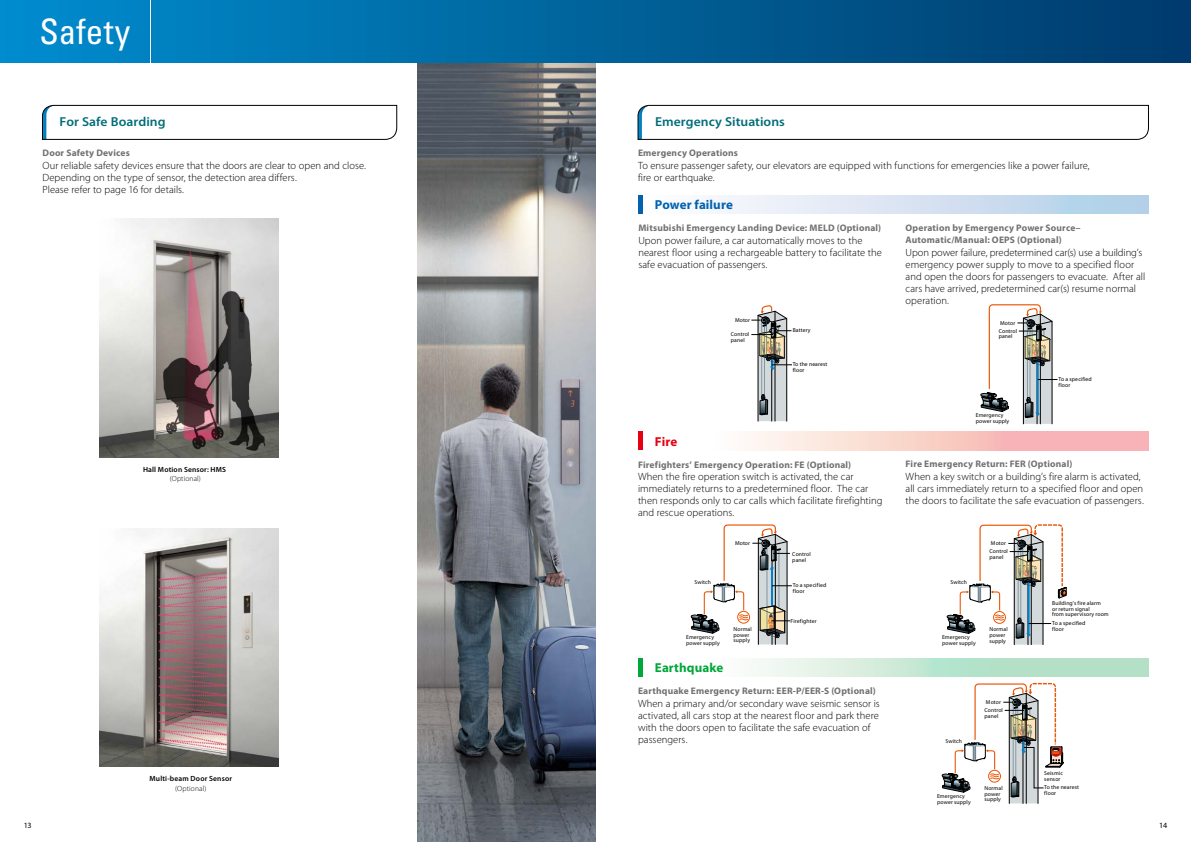
<style>
.page{position:relative;width:1191px;height:842px;background:#fff}
.page>*{position:absolute;margin:0;border:0;box-sizing:border-box;transform-origin:0 0}
.t1{font:condensed 35px "Univers";color:#fff}
.t2{font:600 13px "Myriad Pro";letter-spacing:.005em;color:#006d79;scale:1.05 1}
.t3{font:700 13px "Myriad Pro";letter-spacing:.005em;color:#0062b1}
.t4{font:700 13px "Myriad Pro";letter-spacing:.01em;color:#00a73b}
.t5{font:700 13px "Myriad Pro";color:#e60012}
.t6{font:300 10.5px/12px "Myriad Pro";letter-spacing:.005em;color:#000}
.t7{font:700 9.5px/12px "Myriad Pro";letter-spacing:.02em;color:#727171}
.t8{font:8px "Myriad Pro";color:#000}
.t9{font:600 7.5px/9.5px "Myriad Pro";letter-spacing:.025em;color:#000;text-align:center}
.t10{font:5.7px/5.7px "Myriad Pro";letter-spacing:.02em;color:#000}
.s1{font-weight:300}
</style>
<div class="page">
<img style="left:417px;top:63px;width:178px;height:779px">
<svg style="left:642px;top:658px;width:506px;height:19px"></svg>
<div style="left:638px;top:195px;width:510px;height:19px;background:linear-gradient(to right,#fffbfe,#b2cfe8)"></div>
<svg style="left:642px;top:432px;width:506px;height:18px"></svg>
<img style="left:99px;top:219px;width:179px;height:238px">
<img style="left:99px;top:528px;width:179px;height:239px">
<svg style="left:980px;top:304px;width:77px;height:120px"></svg>
<svg style="left:691px;top:524px;width:101px;height:121px"></svg>
<hr style="left:775px;top:534px;width:1px;height:110px;background:#000">
<svg style="left:947px;top:524px;width:119px;height:121px"></svg>
<hr style="left:1031px;top:534px;width:1px;height:111px;background:#000">
<hr style="left:1022px;top:543px;width:1px;height:39px;background:#2a5263">
<svg style="left:942px;top:682px;width:121px;height:122px"></svg>
<hr style="left:1026px;top:693px;width:1px;height:110px;background:#000">
<hr style="left:1017px;top:702px;width:1px;height:39px;background:#2a5263">
<svg style="left:42px;top:105px;width:355px;height:35px"></svg>
<svg style="left:638px;top:105px;width:510px;height:35px"></svg>
<div style="left:0;top:0;width:1191px;height:63px;background:linear-gradient(to right,#008dcd,#003a6a)"></div>
<hr style="left:638px;top:195px;width:4px;height:19px;background:#0062b1">
<hr style="left:638px;top:432px;width:4px;height:18px;background:#e60012">
<hr style="left:638px;top:658px;width:4px;height:19px;background:#00a73b">
<svg style="left:751px;top:305px;width:41px;height:116px"></svg>
<hr style="left:775px;top:311px;width:1px;height:110px;background:#000">
<hr style="left:766px;top:320px;width:1px;height:39px;background:#2a5263">
<hr style="left:150px;top:0;width:1px;height:64px;background:#fff">
<p class="t1" style="left:39px;top:9px;width:93px">Safety</p>
<p class="t2" style="left:59px;top:115px;width:102px">For Safe Boarding</p>
<p class="t2" style="left:655px;top:115px;width:125px">Emergency Situations</p>
<p class="t7" style="left:43px;top:147px;width:89px">Door Safety Devices</p>
<p class="t6" style="left:43px;top:160px;width:325px">Our reliable safety devices ensure that the doors are clear to open and close.<br>Depending on the type of sensor, the detection area differs.<br>Please refer to page 16 for details.</p>
<p class="t7" style="left:638px;top:147px;width:102px">Emergency Operations</p>
<p class="t6" style="left:638px;top:160px;width:453px">To ensure passenger safety, our elevators are equipped with functions for emergencies like a power failure, fire or earthquake.</p>
<p class="t3" style="left:655px;top:197px;width:79px">Power failure</p>
<p class="t7" style="left:638px;top:222px;width:244px">Mitsubishi Emergency Landing Device: MELD (Optional)</p>
<p class="t6" style="left:638px;top:235px;width:245px">Upon power failure, a car automatically moves to the nearest floor using a rechargeable battery to facilitate the safe evacuation of passengers.</p>
<p class="t7" style="left:905px;top:222px;width:177px">Operation by Emergency Power Source–<br>Automatic/Manual: OEPS (Optional)</p>
<p class="t6" style="left:905px;top:247px;width:241px">Upon power failure, predetermined car(s) use a building’s emergency power supply to move to a specified floor and open the doors for passengers to evacuate. After all cars have arrived, predetermined car(s) resume normal operation.</p>
<p class="t10" style="left:735px;top:317px;width:17px">Motor</p>
<p class="t10" style="left:1000px;top:320px;width:17px">Motor</p>
<p class="t10" style="left:731px;top:331px;width:20px">Control panel</p>
<p class="t10" style="left:792px;top:328px;width:19px">Battery</p>
<p class="t10" style="left:998px;top:328px;width:20px">Control panel</p>
<p class="t10" style="left:792px;top:362px;width:36px">To the nearest floor</p>
<p class="t10" style="left:1058px;top:376px;width:35px">To a specified floor</p>
<p class="t10" style="left:975px;top:413px;width:35px">Emergency power supply</p>
<p class="t5" style="left:655px;top:434px;width:24px">Fire</p>
<p class="t9" style="left:143px;top:464px;width:85px">Hall Motion Sensor: HMS <span class="s1">(Optional)</span></p>
<p class="t7" style="left:638px;top:458px;width:215px">Firefighters’ Emergency Operation: FE (Optional)</p>
<p class="t6" style="left:638px;top:471px;width:246px">When the fire operation switch is activated, the car immediately returns to a predetermined floor. The car then responds only to car calls which facilitate firefighting and rescue operations.</p>
<p class="t7" style="left:905px;top:458px;width:168px">Fire Emergency Return: FER (Optional)</p>
<p class="t6" style="left:905px;top:471px;width:240px">When a key switch or a building’s fire alarm is activated, all cars immediately return to a specified floor and open the doors to facilitate the safe evacuation of passengers.</p>
<p class="t10" style="left:735px;top:540px;width:17px">Motor</p>
<p class="t10" style="left:991px;top:540px;width:17px">Motor</p>
<p class="t10" style="left:792px;top:551px;width:20px">Control panel</p>
<p class="t10" style="left:989px;top:548px;width:20px">Control panel</p>
<p class="t10" style="left:694px;top:579px;width:18px">Switch</p>
<p class="t10" style="left:793px;top:583px;width:35px">To a specified floor</p>
<p class="t10" style="left:950px;top:579px;width:18px">Switch</p>
<p class="t10" style="left:686px;top:634px;width:35px">Emergency power supply</p>
<p class="t10" style="left:733px;top:626px;width:20px">Normal power supply</p>
<p class="t10" style="left:790px;top:618px;width:27px">Firefighter</p>
<p class="t10" style="left:942px;top:635px;width:35px">Emergency power supply</p>
<p class="t10" style="left:989px;top:626px;width:20px">Normal power supply</p>
<p class="t10" style="left:1052px;top:600px;width:58px">Building’s fire alarm<br>or return signal<br>from supervisory room</p>
<p class="t10" style="left:1052px;top:620px;width:35px">To a specified floor</p>
<p class="t4" style="left:655px;top:660px;width:70px">Earthquake</p>
<p class="t7" style="left:638px;top:685px;width:239px">Earthquake Emergency Return: EER-P/EER-S (Optional)</p>
<p class="t6" style="left:638px;top:697px;width:243px">When a primary and/or secondary wave seismic sensor is activated, all cars stop at the nearest floor and park there with the doors open to facilitate the safe evacuation of passengers.</p>
<p class="t10" style="left:945px;top:738px;width:18px">Switch</p>
<p class="t10" style="left:986px;top:699px;width:17px">Motor</p>
<p class="t10" style="left:984px;top:707px;width:20px">Control panel</p>
<p class="t9" style="left:150px;top:774px;width:84px">Multi-beam Door Sensor <span class="s1">(Optional)</span></p>
<p class="t10" style="left:937px;top:793px;width:35px">Emergency power supply</p>
<p class="t10" style="left:984px;top:785px;width:20px">Normal power supply</p>
<p class="t10" style="left:1044px;top:770px;width:20px">Seismic sensor</p>
<p class="t10" style="left:1044px;top:785px;width:36px">To the nearest floor</p>
<p class="t8" style="left:24px;top:821px;width:9px">13</p>
<p class="t8" style="left:1159px;top:821px;width:9px">14</p>
</div>
